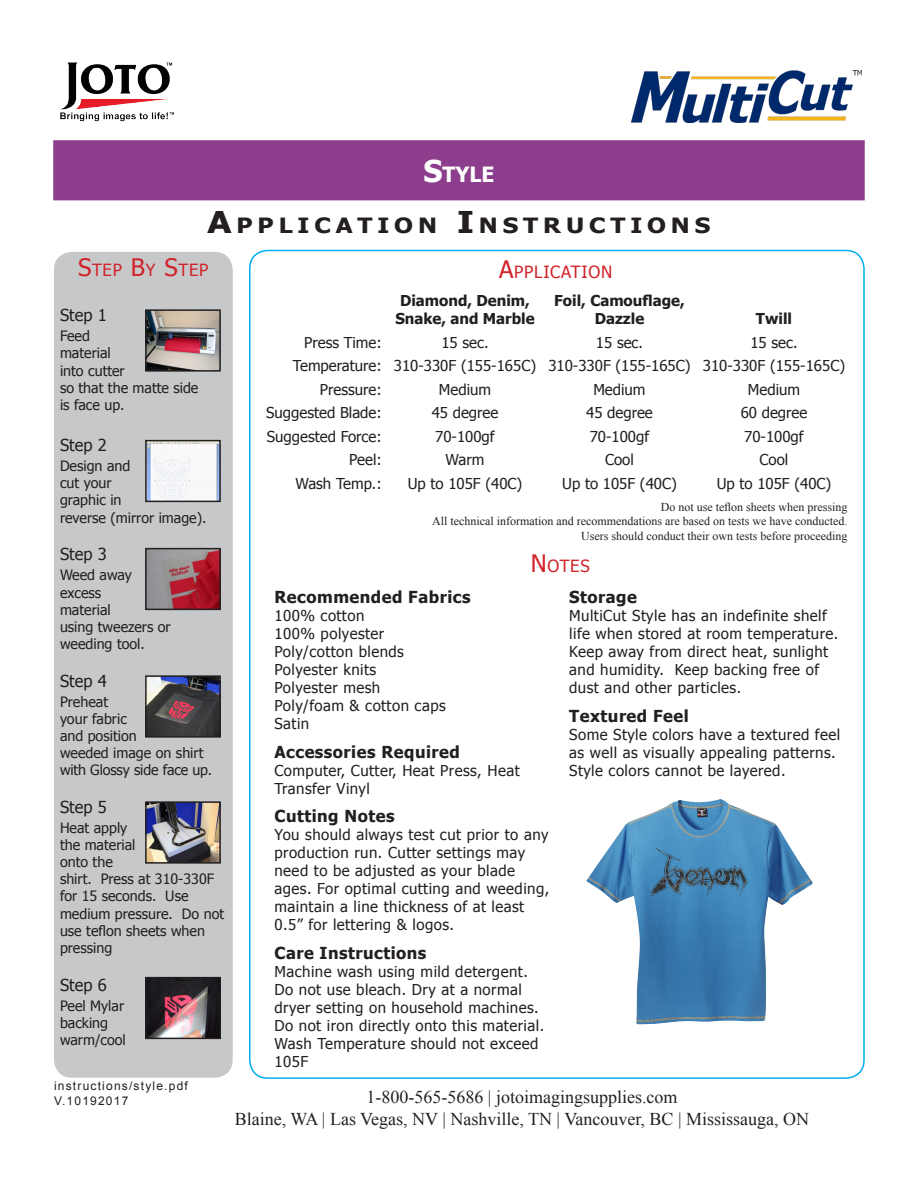
<style>
.page{position:relative;width:918px;height:1188px;background:#fff}
.page>*{position:absolute;margin:0;border:0;box-sizing:border-box;transform-origin:0 0}
.t1{font:700 21px "Tahoma";letter-spacing:.2em;color:#231f20;scale:1.17 1}
.t2{font:700 21px "Tahoma";color:#fff}
.t3{font:18px "Times New Roman";color:#231f20}
.Sub_Titles{font:16.8px "Tahoma";letter-spacing:.045em;color:#d1232a}
.Sub_Subtitle{font:700 16.5px "Tahoma";letter-spacing:.03em;color:#231f20}
.Body_Text{font:16.5px "Tahoma";color:#231f20}
.Body_Text-2{font:15px/18px "Tahoma";letter-spacing:.03em;color:#231f20}
.Body_Text-3{font:15px "Tahoma";color:#231f20}
.Body_Text-4{font:700 15px/18px "Tahoma";color:#231f20;text-align:center}
.Body_Text-5{font:14.25px/17.1px "Tahoma";color:#231f20}
.t4{font:12px/14.4px "Times New Roman";color:#231f20;text-align:right}
.t5{font:12px "Arial";letter-spacing:.1em;color:#231f20}
.s1{font-size:30px}
.s2{font-size:24px}
</style>
<div class="page">
<div style="left:54px;top:141px;width:810px;height:59px;background:#8c3e8c"></div>
<div style="left:53px;top:140px;width:812px;height:60px;border:2px solid #8c3e8c"></div>
<div style="left:54px;top:252px;width:179px;height:826px;background:#c7c8ca;border-radius:18px"></div>
<img style="left:148px;top:312px;width:70px;height:57px">
<div style="left:145px;top:309px;width:76px;height:63px;border:2px solid #231f20"></div>
<img style="left:148px;top:443px;width:70px;height:56px">
<div style="left:145px;top:440px;width:76px;height:62px;border:2px solid #231f20"></div>
<img style="left:148px;top:551px;width:70px;height:56px">
<div style="left:145px;top:548px;width:76px;height:62px;border:2px solid #231f20"></div>
<img style="left:148px;top:678px;width:70px;height:57px">
<div style="left:145px;top:675px;width:76px;height:63px;border:2px solid #231f20"></div>
<img style="left:148px;top:804px;width:70px;height:57px">
<div style="left:145px;top:801px;width:76px;height:63px;border:2px solid #231f20"></div>
<img style="left:148px;top:980px;width:70px;height:56px">
<div style="left:145px;top:977px;width:76px;height:62px;border:2px solid #231f20"></div>
<img style="left:632px;top:70px;width:230px;height:53px">
<img style="left:60px;top:62px;width:114px;height:60px">
<img style="left:586px;top:799px;width:227px;height:225px">
<p class="t2" style="left:424px;top:159px;width:72px"><span class="s1">S</span>TYLE</p>
<p class="t1" style="left:208px;top:211px;width:430px"><span class="s1">A</span>PPLICATION <span class="s1">I</span> NSTRUCTIONS</p>
<p class="Sub_Titles" style="left:78px;top:259px;width:132px"><span class="s2">S</span>TEP <span class="s2">B</span>Y <span class="s2">S</span>TEP</p>
<p class="Body_Text" style="left:60px;top:304px;width:48px">Step 1</p>
<p class="Body_Text-5" style="left:60px;top:327px;width:140px">Feed<br>material<br>into cutter<br>so that the matte side is face up.</p>
<p class="Body_Text" style="left:60px;top:434px;width:48px">Step 2</p>
<p class="Body_Text-5" style="left:60px;top:457px;width:148px">Design and<br>cut your<br>graphic in<br>reverse (mirror image).</p>
<p class="Body_Text" style="left:60px;top:543px;width:48px">Step 3</p>
<p class="Body_Text-5" style="left:60px;top:566px;width:112px">Weed away excess<br>material<br>using tweezers or weeding tool.</p>
<p class="Body_Text" style="left:60px;top:670px;width:48px">Step 4</p>
<p class="Body_Text-5" style="left:60px;top:692px;width:154px">Preheat<br>your fabric<br>and position<br>weeded image on shirt with Glossy side face up.</p>
<p class="Body_Text" style="left:60px;top:796px;width:48px">Step 5</p>
<p class="Body_Text-5" style="left:60px;top:819px;width:166px">Heat apply<br>the material<br>onto the<br>shirt. Press at 310-330F for 15 seconds. Use medium pressure. Do not use teflon sheets when pressing</p>
<p class="Body_Text" style="left:60px;top:973px;width:48px">Step 6</p>
<p class="Body_Text-5" style="left:60px;top:996px;width:67px">Peel Mylar backing warm/cool</p>
<p class="t5" style="left:54px;top:1078px;width:135px">instructions/style.pdf</p>
<p class="t5" style="left:54px;top:1093px;width:76px">V.10192017</p>
<p class="Sub_Titles" style="left:499px;top:261px;width:115px"><span class="s2">A</span>PPLICATION</p>
<p class="Body_Text-4" style="left:395px;top:291px;width:141px">Diamond, Denim,<br>Snake, and Marble</p>
<p class="Body_Text-4" style="left:554px;top:291px;width:132px">Foil, Camouflage,<br>Dazzle</p>
<p class="Body_Text-4" style="left:756px;top:309px;width:38px">Twill</p>
<p class="Body_Text-3" style="left:304px;top:332px;width:79px">Press Time:</p>
<p class="Body_Text-2" style="left:441px;top:333px;width:49px">15 sec.</p>
<p class="Body_Text-2" style="left:596px;top:333px;width:49px">15 sec.</p>
<p class="Body_Text-2" style="left:750px;top:333px;width:49px">15 sec.</p>
<p class="Body_Text-3" style="left:293px;top:356px;width:90px">Temperature:</p>
<p class="Body_Text-3" style="left:394px;top:356px;width:144px">310-330F (155-165C)</p>
<p class="Body_Text-3" style="left:548px;top:356px;width:144px">310-330F (155-165C)</p>
<p class="Body_Text-3" style="left:703px;top:356px;width:144px">310-330F (155-165C)</p>
<p class="Body_Text-3" style="left:320px;top:379px;width:63px">Pressure:</p>
<p class="Body_Text-2" style="left:439px;top:380px;width:54px">Medium</p>
<p class="Body_Text-2" style="left:593px;top:380px;width:54px">Medium</p>
<p class="Body_Text-2" style="left:748px;top:380px;width:54px">Medium</p>
<p class="Body_Text-3" style="left:266px;top:403px;width:117px">Suggested Blade:</p>
<p class="Body_Text-3" style="left:432px;top:403px;width:68px">45 degree</p>
<p class="Body_Text-3" style="left:586px;top:403px;width:68px">45 degree</p>
<p class="Body_Text-3" style="left:741px;top:403px;width:68px">60 degree</p>
<p class="Body_Text-3" style="left:267px;top:426px;width:116px">Suggested Force:</p>
<p class="Body_Text-2" style="left:435px;top:427px;width:61px">70-100gf</p>
<p class="Body_Text-2" style="left:590px;top:427px;width:61px">70-100gf</p>
<p class="Body_Text-2" style="left:744px;top:427px;width:61px">70-100gf</p>
<p class="Body_Text-2" style="left:349px;top:450px;width:34px">Peel:</p>
<p class="Body_Text-2" style="left:446px;top:450px;width:40px">Warm</p>
<p class="Body_Text-2" style="left:605px;top:450px;width:30px">Cool</p>
<p class="Body_Text-2" style="left:760px;top:450px;width:30px">Cool</p>
<p class="Body_Text-3" style="left:295px;top:473px;width:88px">Wash Temp.:</p>
<p class="Body_Text-3" style="left:408px;top:473px;width:116px">Up to 105F (40C)</p>
<p class="Body_Text-3" style="left:562px;top:473px;width:116px">Up to 105F (40C)</p>
<p class="Body_Text-3" style="left:717px;top:473px;width:116px">Up to 105F (40C)</p>
<p class="t4" style="left:661px;top:499px;width:188px">Do not use teflon sheets when pressing</p>
<p class="t4" style="left:432px;top:514px;width:417px">All technical information and recommendations are based on tests we have conducted.<br>Users should conduct their own tests before proceeding</p>
<p class="Sub_Titles" style="left:531px;top:555px;width:60px"><span class="s2">N</span> OTES</p>
<p class="Sub_Subtitle" style="left:274px;top:585px;width:198px">Recommended Fabrics</p>
<p class="Body_Text-2" style="left:274px;top:606px;width:91px">100% cotton</p>
<p class="Body_Text-2" style="left:274px;top:624px;width:111px">100% polyester</p>
<p class="Body_Text-2" style="left:274px;top:642px;width:131px">Poly/cotton blends</p>
<p class="Body_Text-2" style="left:274px;top:660px;width:103px">Polyester knits</p>
<p class="Body_Text-2" style="left:274px;top:678px;width:107px">Polyester mesh</p>
<p class="Body_Text-2" style="left:274px;top:696px;width:173px">Poly/foam &amp; cotton caps</p>
<p class="Body_Text-2" style="left:274px;top:714px;width:36px">Satin</p>
<p class="Sub_Subtitle" style="left:274px;top:740px;width:187px">Accessories Required</p>
<p class="Body_Text-2" style="left:274px;top:761px;width:247px">Computer, Cutter, Heat Press, Heat<br>Transfer Vinyl</p>
<p class="Sub_Subtitle" style="left:274px;top:805px;width:122px">Cutting Notes</p>
<p class="Body_Text-2" style="left:274px;top:825px;width:276px">You should always test cut prior to any production run. Cutter settings may need to be adjusted as your blade ages. For optimal cutting and weeding, maintain a line thickness of at least 0.5” for lettering &amp; logos.</p>
<p class="Sub_Subtitle" style="left:274px;top:942px;width:153px">Care Instructions</p>
<p class="Body_Text-2" style="left:274px;top:962px;width:271px">Machine wash using mild detergent.<br>Do not use bleach. Dry at a normal dryer setting on household machines.<br>Do not iron directly onto this material.<br>Wash Temperature should not exceed<br>105F</p>
<p class="Sub_Subtitle" style="left:569px;top:585px;width:69px">Storage</p>
<p class="Body_Text-2" style="left:569px;top:606px;width:271px">MultiCut Style has an indefinite shelf life when stored at room temperature.<br>Keep away from direct heat, sunlight and humidity. Keep backing free of dust and other particles.</p>
<p class="Sub_Subtitle" style="left:569px;top:704px;width:121px">Textured Feel</p>
<p class="Body_Text-2" style="left:569px;top:725px;width:272px">Some Style colors have a textured feel as well as visually appealing patterns.<br>Style colors cannot be layered.</p>
<p class="t3" style="left:366px;top:1085px;width:313px">1-800-565-5686 | jotoimagingsupplies.com</p>
<p class="t3" style="left:235px;top:1107px;width:576px">Blaine, WA | Las Vegas, NV | Nashville, TN | Vancouver, BC | Mississauga, ON</p>
</div>
